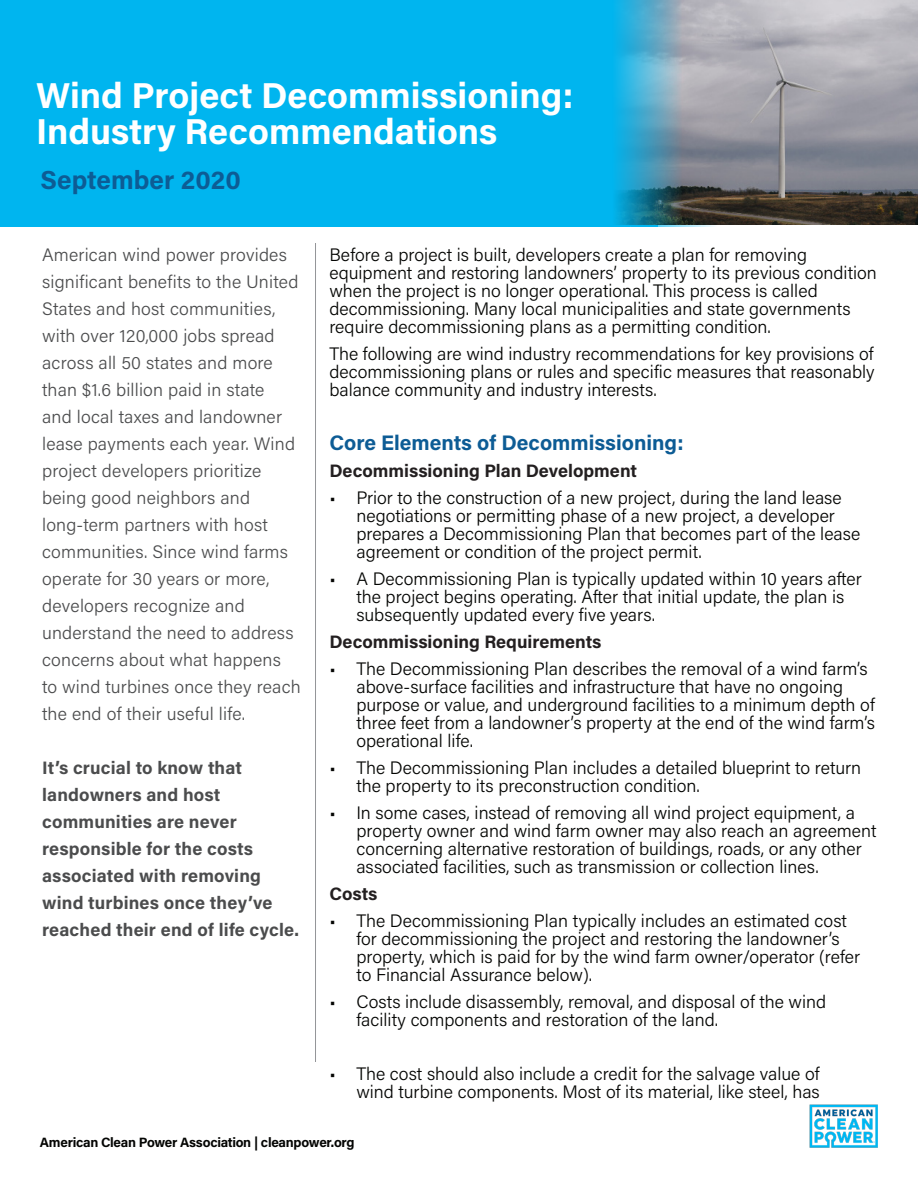
<style>
.page{position:relative;width:918px;height:1188px;background:#fff}
.page>*{position:absolute;margin:0;border:0;box-sizing:border-box;transform-origin:0 0}
.t1{font:700 36px "Acumin Pro";color:#fff}
._2-Red_Subtitle{font:700 26.1px "Acumin Pro";letter-spacing:.005em;color:#0d5c95}
._8-Subhead_-_Red{font:700 21px "Acumin Pro";color:#0d5c95}
._5-Paragraph_text_bl{font:300 18px/18px "Acumin Pro";color:#040503}
._4-Left_Hand_Column{font:300 18px/27px "Acumin Pro";letter-spacing:.01em;color:#4b4c4d}
._4-Left_Hand_Column-2{font:700 18px/27px "Acumin Pro";letter-spacing:.01em;color:#4b4c4d}
._9-Bulleted_text{font:700 18px "Acumin Pro";color:#231f20}
.t2{font:700 13.5px "Acumin Pro";letter-spacing:-.02em;color:#040503}
</style>
<div class="page">
<div style="left:0;top:0;width:658px;height:226px;background:#00b5ef"></div>
<img style="left:809px;top:1104px;width:69px;height:44px">
<img style="left:683px;top:0;width:235px;height:225px">
<img style="left:616px;top:0;width:67px;height:225px">
<hr style="left:315px;top:243px;width:1px;height:819px;background:#939598">
<p class="t1" style="left:36px;top:70px;width:539px">Wind Project Decommissioning:</p>
<p class="t1" style="left:36px;top:106px;width:463px">Industry Recommendations</p>
<p class="_2-Red_Subtitle" style="left:40px;top:162px;width:202px">September 2020</p>
<p class="_4-Left_Hand_Column" style="left:42px;top:241px;width:260px">American wind power provides significant benefits to the United<br>States and host communities, with over 120,000 jobs spread across all 50 states and more than $1.6 billion paid in state<br>and local taxes and landowner lease payments each year. Wind project developers prioritize being good neighbors and long-term partners with host communities. Since wind farms operate for 30 years or more, developers recognize and understand the need to address concerns about what happens<br>to wind turbines once they reach the end of their useful life.</p>
<p class="_4-Left_Hand_Column-2" style="left:42px;top:753px;width:259px">It’s crucial to know that landowners and host communities are never responsible for the costs associated with removing wind turbines once they’ve reached their end of life cycle.</p>
<p class="_5-Paragraph_text_bl" style="left:329px;top:245px;width:549px">Before a project is built, developers create a plan for removing equipment and restoring landowners’ property to its previous condition when the project is no longer operational. This process is called decommissioning. Many local municipalities and state governments require decommissioning plans as a permitting condition.</p>
<p class="_5-Paragraph_text_bl" style="left:329px;top:344px;width:547px;text-align:justify">The following are wind industry recommendations for key provisions of decommissioning plans or rules and specific measures that reasonably balance community and industry interests.</p>
<p class="_8-Subhead_-_Red" style="left:329px;top:428px;width:356px">Core Elements of Decommissioning:</p>
<p class="_9-Bulleted_text" style="left:329px;top:458px;width:309px">Decommissioning Plan Development</p>
<p class="_5-Paragraph_text_bl" style="left:356px;top:488px;width:505px;text-indent:-27px">• Prior to the construction of a new project, during the land lease negotiations or permitting phase of a new project, a developer prepares a Decommissioning Plan that becomes part of the lease agreement or condition of the project permit.</p>
<p class="_5-Paragraph_text_bl" style="left:356px;top:569px;width:507px;text-indent:-27px">• A Decommissioning Plan is typically updated within 10 years after the project begins operating. After that initial update, the plan is subsequently updated every five years.</p>
<p class="_9-Bulleted_text" style="left:329px;top:629px;width:274px">Decommissioning Requirements</p>
<p class="_5-Paragraph_text_bl" style="left:356px;top:659px;width:520px;text-indent:-27px">• The Decommissioning Plan describes the removal of a wind farm’s above-surface facilities and infrastructure that have no ongoing purpose or value, and underground facilities to a minimum depth of three feet from a landowner’s property at the end of the wind farm’s operational life.</p>
<p class="_5-Paragraph_text_bl" style="left:356px;top:758px;width:506px;text-indent:-27px">• The Decommissioning Plan includes a detailed blueprint to return the property to its preconstruction condition.</p>
<p class="_5-Paragraph_text_bl" style="left:356px;top:803px;width:522px;text-indent:-27px">• In some cases, instead of removing all wind project equipment, a property owner and wind farm owner may also reach an agreement concerning alternative restoration of buildings, roads, or any other associated facilities, such as transmission or collection lines.</p>
<p class="_9-Bulleted_text" style="left:329px;top:881px;width:50px">Costs</p>
<p class="_5-Paragraph_text_bl" style="left:356px;top:911px;width:505px;text-indent:-27px">• The Decommissioning Plan typically includes an estimated cost for decommissioning the project and restoring the landowner’s property, which is paid for by the wind farm owner/operator (refer to Financial Assurance below).</p>
<p class="_5-Paragraph_text_bl" style="left:356px;top:992px;width:471px;text-indent:-27px">• Costs include disassembly, removal, and disposal of the wind facility components and restoration of the land.</p>
<p class="_5-Paragraph_text_bl" style="left:329px;top:1064px;width:492px;text-align:right">• The cost should also include a credit for the salvage value of wind turbine components. Most of its material, like steel, has</p>
<p class="t2" style="left:40px;top:1132px;width:316px">American Clean Power Association | cleanpower.org</p>
</div>
